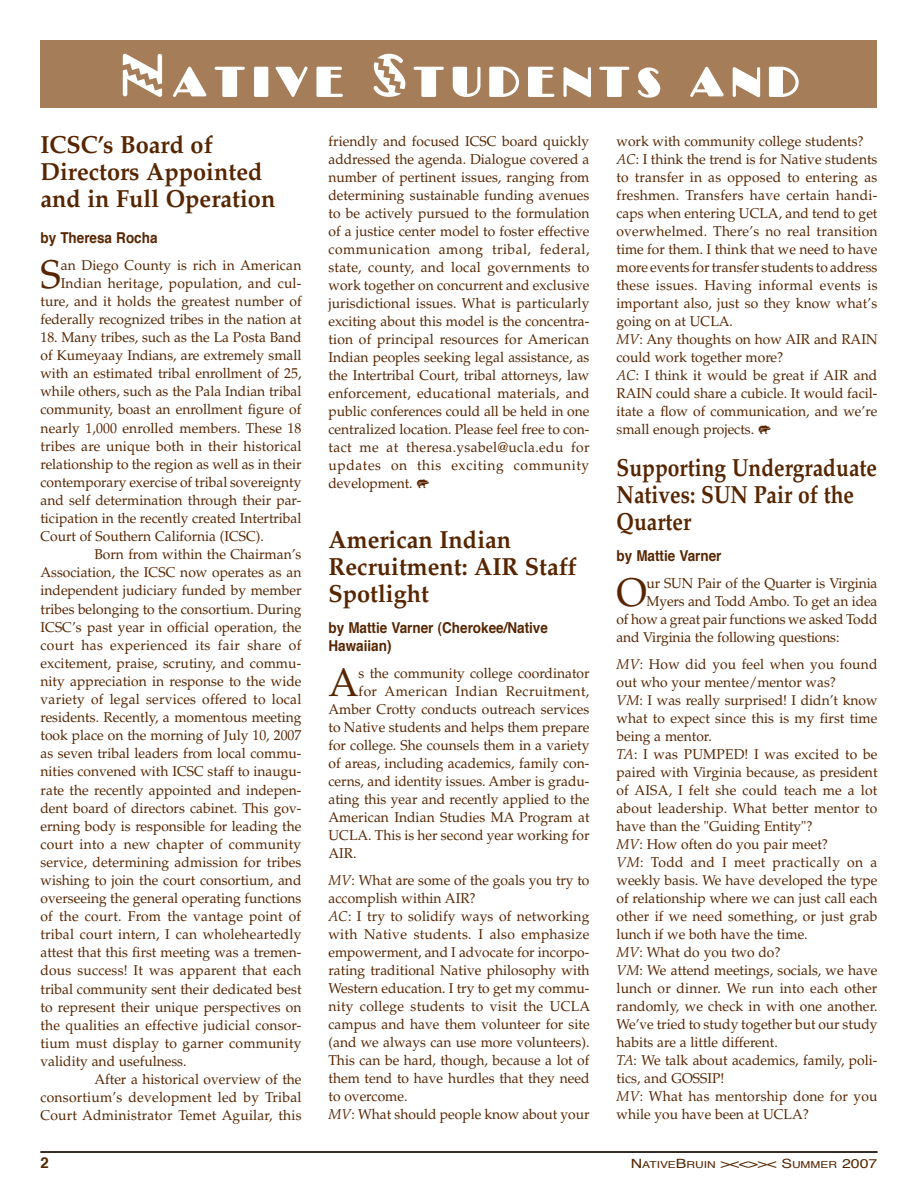
<style>
.page{position:relative;width:918px;height:1188px;background:#fff}
.page>*{position:absolute;margin:0;border:0;box-sizing:border-box;transform-origin:0 0}
.t1{font:54px "Dakota";letter-spacing:.1em;color:#fff}
.t2{font:39.9px "Palatino";color:#572500}
.t3{font:700 24.75px/27.2px "Palatino";color:#572500;scale:.95 1}
.t4{font:700 24.75px/27px "Palatino";color:#572500;scale:.85 1}
.t5{font:700 15px/18px "Helvetica";color:#572500;scale:.9 1}
.t6{font:700 15px "Helvetica";color:#572500}
.t7{font:14.25px/18px "Palatino";color:#572500;text-align:justify}
.t8{font:14.25px "Palatino";letter-spacing:.03em;color:#572500}
.t9{font:9.6px "Helvetica";color:#572500;scale:1.25 1}
.s1{font-family:"Artifact One"}
.s2{font-style:italic}
.s3{font-size:12.75px}
</style>
<div class="page">
<hr style="left:40px;top:1151px;width:838px;height:2px;background:#231f20">
<div style="left:40px;top:40px;width:838px;height:68px;background:#a67d59"></div>
<h1 class="t1" style="left:119px;top:46px;width:681px">Native Students and</h1>
<h3 class="t3" style="left:40px;top:131px;width:249px">ICSC’s Board of<br>Directors Appointed and in Full Operation</h3>
<p class="t5" style="left:40px;top:227px;width:132px">by Theresa Rocha</p>
<h2 class="t2" style="left:40px;top:251px;width:22px">S</h2>
<p class="t7" style="left:328px;top:132px;width:263px">friendly and focused ICSC board quickly addressed the agenda. Dialogue covered a number of pertinent issues, ranging from determining sustainable funding avenues to be actively pursued to the formulation of a justice center model to foster effective communication among tribal, federal, state, county, and local governments to work together on concurrent and exclusive jurisdictional issues. What is particularly exciting about this model is the concentra&shy;tion of principal resources for American Indian peoples seeking legal assistance, as the Intertribal Court, tribal attorneys, law enforcement, educational materials, and public conferences could all be held in one centralized location. Please feel free to con&shy;tact me at theresa.ysabel@ucla.edu for updates on this exciting community development. <span class="s1">b</span></p>
<p class="t7" style="left:617px;top:132px;width:263px;text-align:left">work with community college students?<br><span class="s2">AC</span>: I think the trend is for Native students to transfer in as opposed to entering as freshmen. Transfers have certain handi&shy;caps when entering UCLA, and tend to get overwhelmed. There’s no real transition time for them. I think that we need to have more events for transfer students to address these issues. Having informal events is important also, just so they know what’s going on at UCLA.<br><span class="s2">MV</span>: Any thoughts on how AIR and RAIN could work together more?<br><span class="s2">AC</span>: I think it would be great if AIR and RAIN could share a cubicle. It would facil&shy;itate a flow of communication, and we’re small enough projects. <span class="s1">b</span></p>
<p class="t7" style="left:40px;top:256px;width:263px;text-align:right">an Diego County is rich in American Indian heritage, population, and cul&shy;ture, and it holds the greatest number of federally recognized tribes in the nation at</p>
<p class="t7" style="left:40px;top:328px;width:263px">18. Many tribes, such as the La Posta Band of Kumeyaay Indians, are extremely small with an estimated tribal enrollment of 25, while others, such as the Pala Indian tribal community, boast an enrollment figure of nearly 1,000 enrolled members. These 18 tribes are unique both in their historical relationship to the region as well as in their contemporary exercise of tribal sovereignty and self determination through their par&shy;ticipation in the recently created Intertribal Court of Southern California (ICSC).</p>
<p class="t7" style="left:40px;top:546px;width:263px;text-indent:54px">Born from within the Chairman’s Association, the ICSC now operates as an independent judiciary funded by member tribes belonging to the consortium. During ICSC’s past year in official operation, the court has experienced its fair share of excitement, praise, scrutiny, and commu&shy;nity appreciation in response to the wide variety of legal services offered to local residents. Recently, a momentous meeting took place on the morning of July 10, 2007 as seven tribal leaders from local commu&shy;nities convened with ICSC staff to inaugu&shy;rate the recently appointed and indepen&shy;dent board of directors cabinet. This gov&shy;erning body is responsible for leading the court into a new chapter of community service, determining admission for tribes wishing to join the court consortium, and overseeing the general operating functions of the court. From the vantage point of tribal court intern, I can wholeheartedly attest that this first meeting was a tremen&shy;dous success! It was apparent that each tribal community sent their dedicated best to represent their unique perspectives on the qualities an effective judicial consor&shy;tium must display to garner community validity and usefulness.</p>
<p class="t7" style="left:40px;top:1070px;width:263px;text-indent:54px">After a historical overview of the consortium’s development led by Tribal Court Administrator Temet Aguilar, this</p>
<h3 class="t4" style="left:616px;top:454px;width:308px">Supporting Undergraduate<br>Natives: SUN Pair of the<br>Quarter</h3>
<p class="t5" style="left:616px;top:546px;width:118px">by Mattie Varner</p>
<h2 class="t2" style="left:616px;top:569px;width:32px">O</h2>
<p class="t7" style="left:647px;top:575px;width:232px">ur SUN Pair of the Quarter is Virginia</p>
<h3 class="t3" style="left:328px;top:526px;width:263px">American Indian<br>Recruitment: AIR Staff<br>Spotlight</h3>
<p class="t5" style="left:328px;top:618px;width:245px">by Mattie Varner (Cherokee/Native<br>Hawaiian)</p>
<h2 class="t2" style="left:328px;top:659px;width:32px">A</h2>
<p class="t7" style="left:359px;top:665px;width:232px">s the community college coordinator</p>
<p class="t7" style="left:647px;top:593px;width:232px">Myers and Todd Ambo. To get an idea</p>
<p class="t7" style="left:617px;top:611px;width:262px">of how a great pair functions we asked Todd</p>
<p class="t7" style="left:617px;top:629px;width:224px">and Virginia the following questions:</p>
<p class="t7" style="left:617px;top:656px;width:263px;text-align:left"><span class="s2">MV</span>: How did you feel when you found out who your mentee/mentor was?<br><span class="s2">VM</span>: I was really surprised! I didn’t know what to expect since this is my first time being a mentor.<br><span class="s2">TA</span>: I was PUMPED! I was excited to be paired with Virginia because, as president of AISA, I felt she could teach me a lot about leadership. What better mentor to have than the "Guiding Entity"?<br><span class="s2">MV</span>: How often do you pair meet?<br><span class="s2">VM</span>: Todd and I meet practically on a weekly basis. We have developed the type of relationship where we can just call each other if we need something, or just grab lunch if we both have the time.<br><span class="s2">MV</span>: What do you two do?<br><span class="s2">VM</span>: We attend meetings, socials, we have lunch or dinner. We run into each other randomly, we check in with one another.<br>We’ve tried to study together but our study habits are a little different.<br><span class="s2">TA</span>: We talk about academics, family, poli&shy;tics, and GOSSIP!<br><span class="s2">MV</span>: What has mentorship done for you while you have been at UCLA?</p>
<p class="t8" style="left:359px;top:683px;width:232px">for American Indian Recruitment,</p>
<p class="t7" style="left:328px;top:701px;width:262px">Amber Crotty conducts outreach services</p>
<p class="t7" style="left:328px;top:719px;width:262px">to Native students and helps them prepare</p>
<p class="t7" style="left:328px;top:737px;width:262px">for college. She counsels them in a variety</p>
<p class="t7" style="left:328px;top:755px;width:262px">of areas, including academics, family con-</p>
<p class="t7" style="left:328px;top:773px;width:262px">cerns, and identity issues. Amber is gradu-</p>
<p class="t7" style="left:328px;top:791px;width:262px">ating this year and recently applied to the</p>
<p class="t7" style="left:328px;top:809px;width:263px">American Indian Studies MA Program at</p>
<p class="t7" style="left:328px;top:827px;width:262px">UCLA. This is her second year working for</p>
<p class="t7" style="left:328px;top:845px;width:30px">AIR.</p>
<p class="t7" style="left:328px;top:872px;width:263px;text-align:left"><span class="s2">MV</span>: What are some of the goals you try to accomplish within AIR?<br><span class="s2">AC</span>: I try to solidify ways of networking with Native students. I also emphasize empowerment, and I advocate for incorpo&shy;rating traditional Native philosophy with Western education. I try to get my commu&shy;nity college students to visit the UCLA campus and have them volunteer for site (and we always can use more volunteers).<br>This can be hard, though, because a lot of them tend to have hurdles that they need to overcome.<br><span class="s2">MV</span>: What should people know about your</p>
<p class="t6" style="left:40px;top:1149px;width:10px">2</p>
<p class="t9" style="left:631px;top:1156px;width:199px"><span class="s3">N</span>ATIVE<span class="s3">B</span>RUIN <span class="s3">&gt;&lt;&lt;&gt;&gt;&lt; S</span>UMMER <span class="s3">2007</span></p>
</div>
